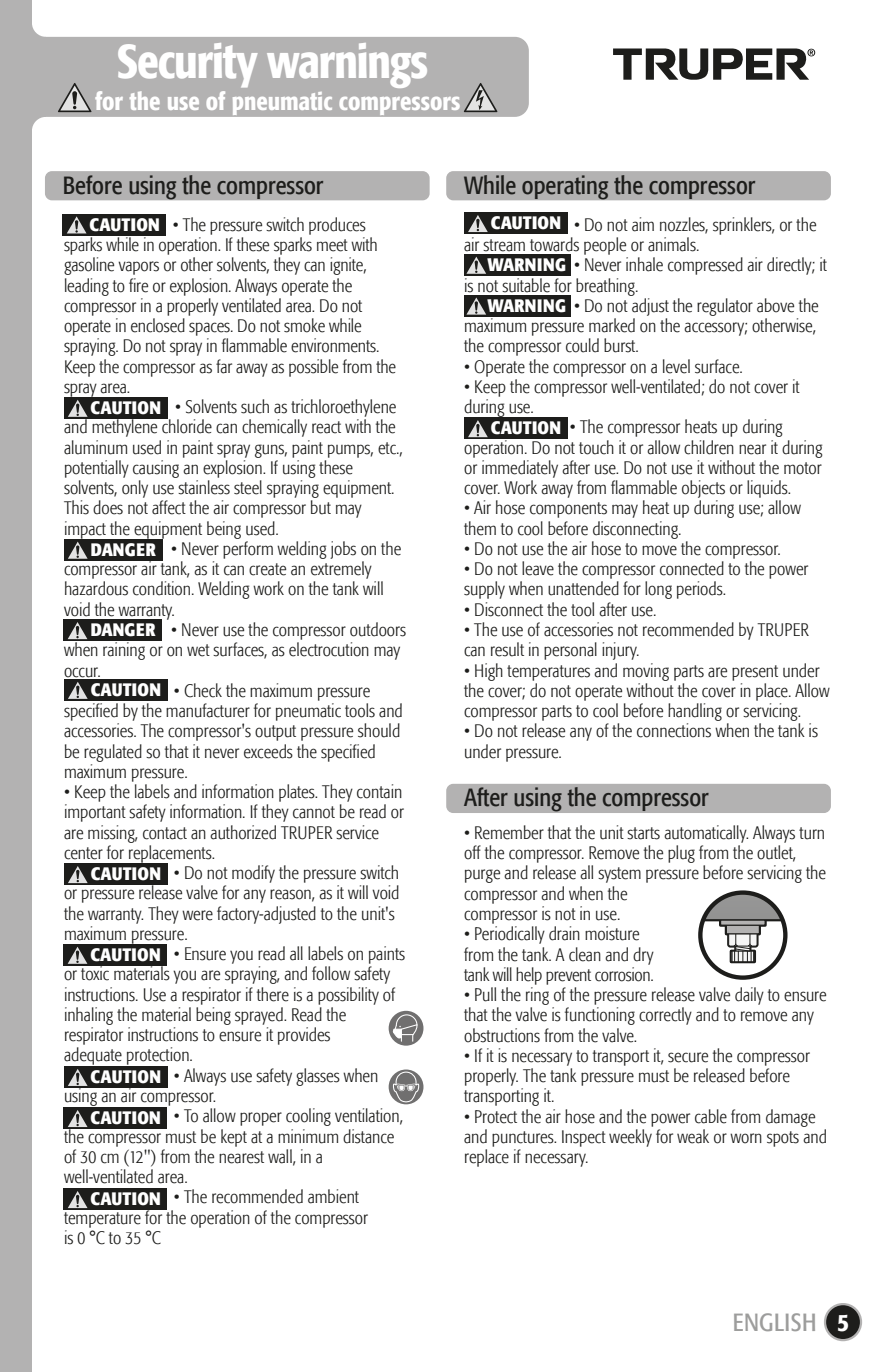
<style>
.page{position:relative;width:893px;height:1372px;background:#fff}
.page>*{position:absolute;margin:0;border:0;box-sizing:border-box;transform-origin:0 0}
.t1{font:500 condensed 47.25px "Formata";letter-spacing:-.025em;color:#fff}
.t2{font:condensed 24.75px "Formata";color:#1d1d1b}
.t3{font:500 condensed 24.75px "Formata";color:#fff}
.t4{font:condensed 24.75px "Formata";letter-spacing:.02em;color:#9d9d9c}
.t5{font:300 condensed 18px/20.2px "Formata";color:#1d1d1b}
.t6{font:700 condensed 18px "Formata";letter-spacing:.01em;color:#fff}
.s1{font-weight:700;color:#fff}
.s2{font-weight:500;color:#fff}
</style>
<div class="page">
<div style="left:0;top:0;width:32px;height:1371px;background:#b3b2b2"></div>
<div style="left:32px;top:37px;width:497px;height:80px;background:#b3b2b2;border-radius:14px"></div>
<svg style="left:32px;top:25px;width:14px;height:104px"></svg>
<div style="left:730px;top:949px;width:26px;height:14px;border:3px solid #1d1d1b"></div>
<svg style="left:731px;top:961px;width:24px;height:1px"></svg>
<svg style="left:700px;top:892px;width:85px;height:69px"></svg>
<div style="left:698px;top:890px;width:89px;height:89px;border:4px solid #1d1d1b;border-radius:50%"></div>
<div style="left:45px;top:171px;width:385px;height:29px;background:#b3b2b2;border-radius:7px"></div>
<div style="left:446px;top:171px;width:385px;height:29px;background:#b3b2b2;border-radius:7px"></div>
<div style="left:446px;top:783px;width:385px;height:30px;background:#b3b2b2;border-radius:7px"></div>
<div style="left:389px;top:1010px;width:34px;height:35px;background:#706f6f;border-radius:50%"></div>
<svg style="left:392px;top:1013px;width:26px;height:29px"></svg>
<div style="left:389px;top:1069px;width:34px;height:35px;background:#706f6f;border-radius:50%"></div>
<svg style="left:392px;top:1070px;width:28px;height:33px"></svg>
<svg style="left:613px;top:48px;width:202px;height:32px"></svg>
<div style="left:825px;top:1303px;width:36px;height:36px;background:#1d1d1b;border-radius:50%"></div>
<div style="left:824px;top:1302px;width:38px;height:39px;border:2px solid #b3b2b2;border-radius:50%"></div>
<div style="left:63px;top:214px;width:103px;height:21px;background:#1d1d1b"></div>
<svg style="left:66px;top:216px;width:21px;height:18px"></svg>
<div style="left:64px;top:397px;width:103px;height:21px;background:#1d1d1b"></div>
<svg style="left:68px;top:400px;width:20px;height:17px"></svg>
<div style="left:64px;top:539px;width:98px;height:21px;background:#1d1d1b"></div>
<svg style="left:68px;top:541px;width:20px;height:18px"></svg>
<div style="left:64px;top:619px;width:98px;height:22px;background:#1d1d1b"></div>
<svg style="left:68px;top:622px;width:20px;height:18px"></svg>
<div style="left:64px;top:863px;width:103px;height:21px;background:#1d1d1b"></div>
<svg style="left:68px;top:866px;width:20px;height:18px"></svg>
<div style="left:64px;top:679px;width:103px;height:21px;background:#1d1d1b"></div>
<svg style="left:68px;top:682px;width:20px;height:17px"></svg>
<div style="left:64px;top:944px;width:103px;height:21px;background:#1d1d1b"></div>
<svg style="left:67px;top:946px;width:21px;height:18px"></svg>
<div style="left:64px;top:1066px;width:103px;height:21px;background:#1d1d1b"></div>
<svg style="left:68px;top:1069px;width:20px;height:17px"></svg>
<div style="left:64px;top:1107px;width:103px;height:21px;background:#1d1d1b"></div>
<svg style="left:68px;top:1110px;width:20px;height:18px"></svg>
<div style="left:64px;top:1188px;width:103px;height:21px;background:#1d1d1b"></div>
<svg style="left:68px;top:1191px;width:20px;height:18px"></svg>
<div style="left:464px;top:212px;width:103px;height:22px;background:#1d1d1b"></div>
<svg style="left:468px;top:215px;width:20px;height:17px"></svg>
<div style="left:464px;top:254px;width:107px;height:21px;background:#1d1d1b"></div>
<svg style="left:466px;top:256px;width:20px;height:18px"></svg>
<div style="left:464px;top:295px;width:107px;height:21px;background:#1d1d1b"></div>
<svg style="left:466px;top:297px;width:20px;height:18px"></svg>
<div style="left:464px;top:417px;width:103px;height:22px;background:#1d1d1b"></div>
<svg style="left:468px;top:420px;width:20px;height:18px"></svg>
<svg style="left:58px;top:83px;width:34px;height:29px"></svg>
<svg style="left:464px;top:83px;width:34px;height:29px"></svg>
<h1 class="t1" style="left:117px;top:33px;width:313px">Security warnings</h1>
<h2 class="t3" style="left:95px;top:86px;width:367px">for the use of pneumatic compressors</h2>
<h2 class="t2" style="left:63px;top:170px;width:262px">Before using the compressor</h2>
<h2 class="t2" style="left:464px;top:170px;width:293px">While operating the compressor</h2>
<p class="t5" style="left:64px;top:214px;width:334px;text-indent:109px">• The pressure switch produces sparks while in operation. If these sparks meet with gasoline vapors or other solvents, they can ignite, leading to fire or explosion. Always operate the compressor in a properly ventilated area. Do not operate in enclosed spaces. Do not smoke while spraying. Do not spray in flammable environments.<br>Keep the compressor as far away as possible from the spray area.</p>
<p class="t5" style="left:64px;top:397px;width:340px;text-indent:111px">• Solvents such as trichloroethylene and methylene chloride can chemically react with the aluminum used in paint spray guns, paint pumps, etc., potentially causing an explosion. If using these solvents, only use stainless steel spraying equipment.<br>This does not affect the air compressor but may impact the equipment being used.</p>
<p class="t5" style="left:64px;top:538px;width:339px;text-indent:107px">• Never perform welding jobs on the compressor air tank, as it can create an extremely hazardous condition. Welding work on the tank will void the warranty.</p>
<p class="t5" style="left:64px;top:619px;width:344px;text-indent:107px">• Never use the compressor outdoors when raining or on wet surfaces, as electrocution may occur.</p>
<p class="t5" style="left:64px;top:680px;width:340px;text-indent:110px">• Check the maximum pressure specified by the manufacturer for pneumatic tools and accessories. The compressor's output pressure should be regulated so that it never exceeds the specified maximum pressure.</p>
<p class="t5" style="left:64px;top:781px;width:341px">• Keep the labels and information plates. They contain important safety information. If they cannot be read or are missing, contact an authorized TRUPER service center for replacements.</p>
<p class="t5" style="left:64px;top:862px;width:337px;text-indent:110px">• Do not modify the pressure switch or pressure release valve for any reason, as it will void the warranty. They were factory-adjusted to the unit's maximum pressure.</p>
<p class="t5" style="left:64px;top:943px;width:343px;text-indent:110px">• Ensure you read all labels on paints or toxic materials you are spraying, and follow safety instructions. Use a respirator if there is a possibility of inhaling the material being sprayed. Read the respirator instructions to ensure it provides<br>adequate protection.</p>
<p class="t5" style="left:64px;top:1065px;width:316px;text-indent:110px">• Always use safety glasses when using an air compressor.</p>
<p class="t5" style="left:64px;top:1105px;width:341px;text-indent:110px">• To allow proper cooling ventilation, the compressor must be kept at a minimum distance of 30 cm (12") from the nearest wall, in a well-ventilated area.</p>
<p class="t5" style="left:64px;top:1186px;width:306px;text-indent:110px">• The recommended ambient temperature for the operation of the compressor is 0 °C to 35 °C</p>
<p class="t6" style="left:90px;top:213px;width:72px">CAUTION</p>
<p class="t6" style="left:91px;top:396px;width:72px">CAUTION</p>
<p class="t6" style="left:91px;top:538px;width:66px">DANGER</p>
<p class="t6" style="left:91px;top:619px;width:66px">DANGER</p>
<p class="t6" style="left:91px;top:678px;width:72px">CAUTION</p>
<p class="t6" style="left:91px;top:862px;width:72px">CAUTION</p>
<p class="t6" style="left:90px;top:943px;width:72px">CAUTION</p>
<p class="t6" style="left:91px;top:1065px;width:72px">CAUTION</p>
<p class="t6" style="left:91px;top:1106px;width:72px">CAUTION</p>
<p class="t6" style="left:91px;top:1187px;width:72px">CAUTION</p>
<p class="t6" style="left:491px;top:212px;width:72px">CAUTION</p>
<p class="t5" style="left:464px;top:214px;width:354px;text-indent:110px">• Do not aim nozzles, sprinklers, or the air stream towards people or animals.</p>
<p class="t5" style="left:464px;top:255px;width:364px;text-indent:23px"><span class="s1">WARNING</span> • Never inhale compressed air directly; it is not suitable for breathing.</p>
<p class="t5" style="left:464px;top:295px;width:356px;text-indent:23px"><span class="s1">WARNING</span> • Do not adjust the regulator above the maximum pressure marked on the accessory; otherwise, the compressor could burst.</p>
<p class="t5" style="left:464px;top:356px;width:280px">• Operate the compressor on a level surface.</p>
<p class="t5" style="left:464px;top:376px;width:337px">• Keep the compressor well-ventilated; do not cover it during use.</p>
<p class="t5" style="left:464px;top:417px;width:360px;text-indent:106px">• The compressor heats up during operation. Do not touch it or allow children near it during or immediately after use. Do not use it without the motor cover. Work away from flammable objects or liquids.</p>
<p class="t5" style="left:464px;top:498px;width:338px">• Air hose components may heat up during use; allow them to cool before disconnecting.</p>
<p class="t5" style="left:464px;top:538px;width:318px">• Do not use the air hose to move the compressor.</p>
<p class="t5" style="left:464px;top:559px;width:346px">• Do not leave the compressor connected to the power supply when unattended for long periods.</p>
<p class="t5" style="left:464px;top:599px;width:194px">• Disconnect the tool after use.</p>
<p class="t5" style="left:464px;top:619px;width:346px">• The use of accessories not recommended by TRUPER can result in personal injury.</p>
<p class="t5" style="left:464px;top:660px;width:367px">• High temperatures and moving parts are present under the cover; do not operate without the cover in place. Allow compressor parts to cool before handling or servicing.</p>
<p class="t5" style="left:464px;top:721px;width:355px">• Do not release any of the connections when the tank is under pressure.</p>
<p class="t6" style="left:491px;top:417px;width:72px">CAUTION</p>
<h2 class="t2" style="left:464px;top:783px;width:246px">After using the compressor</h2>
<p class="t5" style="left:464px;top:822px;width:363px">• Remember that the unit starts automatically. Always turn off the compressor. Remove the plug from the outlet, purge and release all system pressure before servicing the compressor and when the<br>compressor is not in use.</p>
<p class="t5" style="left:464px;top:924px;width:191px">• Periodically drain moisture from the tank. A clean and dry tank will help prevent corrosion.</p>
<p class="t5" style="left:464px;top:984px;width:364px">• Pull the ring of the pressure release valve daily to ensure that the valve is functioning correctly and to remove any obstructions from the valve.</p>
<p class="t5" style="left:464px;top:1045px;width:347px">• If it is necessary to transport it, secure the compressor properly. The tank pressure must be released before transporting it.</p>
<p class="t5" style="left:464px;top:1106px;width:364px">• Protect the air hose and the power cable from damage and punctures. Inspect weekly for weak or worn spots and replace if necessary.</p>
<h2 class="t4" style="left:733px;top:1307px;width:117px">ENGLISH <span class="s2">5</span></h2>
</div>
